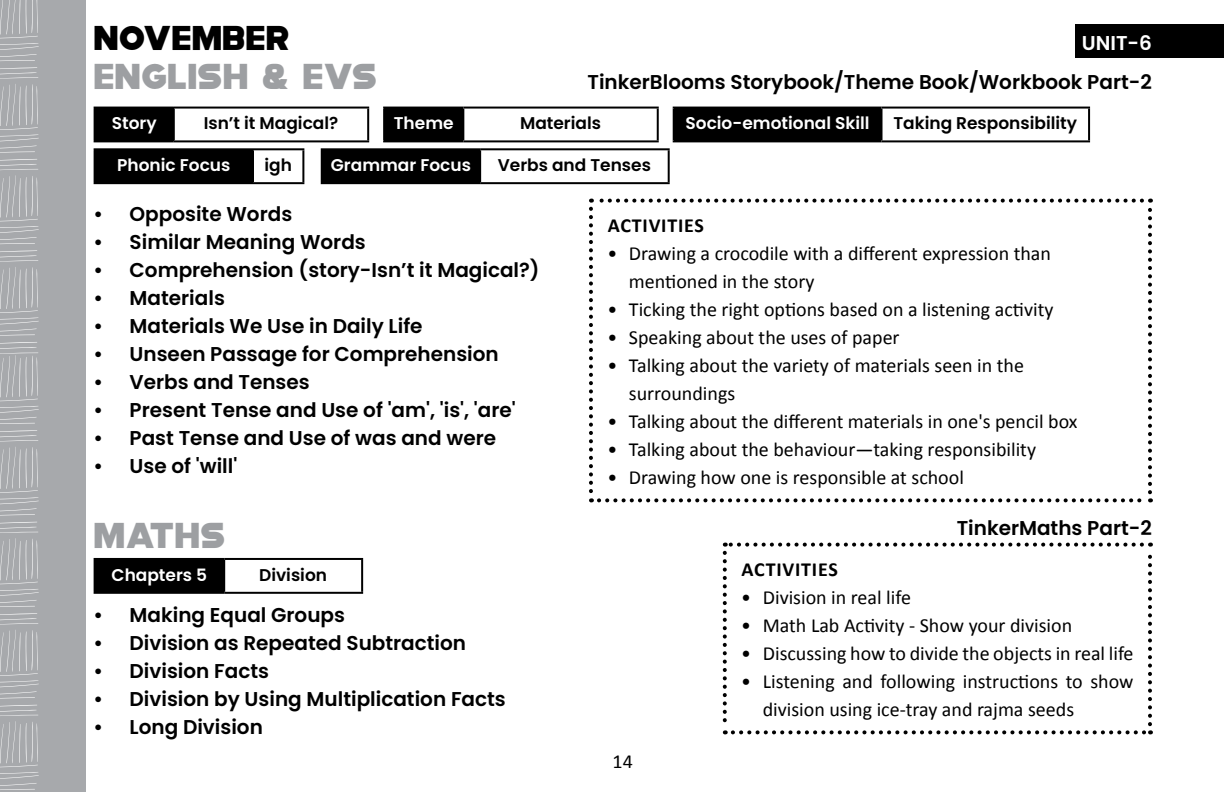
<style>
.page{position:relative;width:1224px;height:792px;background:#fff}
.page>*{position:absolute;margin:0;border:0;box-sizing:border-box;transform-origin:0 0}
.t1{font:36px "Modia Non Commercial";color:#9d9fa2}
.t2{font:34.4px "Modia Non Commercial";color:#000}
.t3{font:20px/28px "Calibri";color:#000}
.t4{font:600 20px "Poppins";color:#000}
.t5{font:700 20px "Calibri";letter-spacing:.04em;color:#000}
.t6{font:600 20px "Poppins";color:#fff}
.t7{font:600 17px "Poppins";color:#000}
.t8{font:600 17px "Poppins";color:#fff}
</style>
<div class="page">
<div style="left:0;top:0;width:85px;height:792px;background:#a7a9ac"></div>
<svg style="left:0;top:0;width:39px;height:790px"></svg>
<svg style="left:589px;top:209px;width:4px;height:293px"></svg>
<svg style="left:599px;top:498px;width:552px;height:4px"></svg>
<svg style="left:1148px;top:199px;width:4px;height:293px"></svg>
<svg style="left:591px;top:199px;width:551px;height:4px"></svg>
<div style="left:95px;top:108px;width:79px;height:33px;background:#000"></div>
<hr style="left:173px;top:109px;width:2px;height:31px;background:#000">
<hr style="left:94px;top:107px;width:80px;height:2px;background:#000">
<hr style="left:94px;top:109px;width:2px;height:31px;background:#000">
<hr style="left:174px;top:107px;width:195px;height:2px;background:#000">
<hr style="left:367px;top:109px;width:2px;height:31px;background:#000">
<hr style="left:94px;top:140px;width:80px;height:2px;background:#000">
<hr style="left:174px;top:140px;width:195px;height:2px;background:#000">
<div style="left:384px;top:108px;width:79px;height:33px;background:#000"></div>
<hr style="left:462px;top:109px;width:2px;height:31px;background:#000">
<hr style="left:383px;top:107px;width:80px;height:2px;background:#000">
<hr style="left:383px;top:109px;width:2px;height:31px;background:#000">
<hr style="left:463px;top:107px;width:196px;height:2px;background:#000">
<hr style="left:657px;top:109px;width:2px;height:31px;background:#000">
<hr style="left:383px;top:140px;width:80px;height:2px;background:#000">
<hr style="left:463px;top:140px;width:196px;height:2px;background:#000">
<div style="left:95px;top:149px;width:158px;height:34px;background:#000"></div>
<hr style="left:252px;top:150px;width:2px;height:32px;background:#000">
<hr style="left:94px;top:148px;width:159px;height:2px;background:#000">
<hr style="left:94px;top:150px;width:2px;height:32px;background:#000">
<hr style="left:253px;top:148px;width:51px;height:2px;background:#000">
<hr style="left:302px;top:150px;width:2px;height:32px;background:#000">
<hr style="left:94px;top:182px;width:159px;height:2px;background:#000">
<hr style="left:253px;top:182px;width:51px;height:2px;background:#000">
<div style="left:322px;top:149px;width:158px;height:34px;background:#000"></div>
<hr style="left:479px;top:150px;width:2px;height:32px;background:#000">
<hr style="left:321px;top:148px;width:159px;height:2px;background:#000">
<hr style="left:321px;top:150px;width:2px;height:32px;background:#000">
<hr style="left:480px;top:148px;width:190px;height:2px;background:#000">
<hr style="left:668px;top:150px;width:2px;height:32px;background:#000">
<hr style="left:321px;top:182px;width:159px;height:2px;background:#000">
<hr style="left:480px;top:182px;width:190px;height:2px;background:#000">
<div style="left:1076px;top:25px;width:148px;height:33px;background:#000"></div>
<div style="left:95px;top:559px;width:129px;height:34px;background:#000"></div>
<hr style="left:223px;top:560px;width:2px;height:32px;background:#000">
<hr style="left:94px;top:558px;width:130px;height:2px;background:#000">
<hr style="left:94px;top:560px;width:2px;height:32px;background:#000">
<hr style="left:224px;top:558px;width:139px;height:2px;background:#000">
<hr style="left:361px;top:560px;width:2px;height:32px;background:#000">
<hr style="left:94px;top:592px;width:130px;height:2px;background:#000">
<hr style="left:224px;top:592px;width:139px;height:2px;background:#000">
<svg style="left:723px;top:553px;width:4px;height:181px"></svg>
<svg style="left:733px;top:730px;width:418px;height:4px"></svg>
<svg style="left:1148px;top:543px;width:4px;height:181px"></svg>
<svg style="left:725px;top:543px;width:417px;height:4px"></svg>
<div style="left:674px;top:108px;width:208px;height:33px;background:#000"></div>
<hr style="left:881px;top:109px;width:2px;height:31px;background:#000">
<hr style="left:673px;top:107px;width:209px;height:2px;background:#000">
<hr style="left:673px;top:109px;width:2px;height:31px;background:#000">
<hr style="left:882px;top:107px;width:208px;height:2px;background:#000">
<hr style="left:1088px;top:109px;width:2px;height:31px;background:#000">
<hr style="left:673px;top:140px;width:209px;height:2px;background:#000">
<hr style="left:882px;top:140px;width:208px;height:2px;background:#000">
<h2 class="t2" style="left:94px;top:13px;width:197px">NOVEMBER</h2>
<p class="t6" style="left:1082px;top:31px;width:12px">unit</p>
<p class="t6" style="left:1128px;top:31px;width:26px">-6</p>
<h1 class="t1" style="left:94px;top:51px;width:285px">ENGLISH &amp; EVS</h1>
<p class="t8" style="left:112px;top:114px;width:46px">Story</p>
<p class="t7" style="left:204px;top:114px;width:136px">Isn’t it Magical?</p>
<p class="t8" style="left:394px;top:114px;width:61px">Theme</p>
<p class="t7" style="left:520px;top:114px;width:83px">Materials</p>
<p class="t8" style="left:117px;top:155px;width:115px">Phonic Focus</p>
<p class="t7" style="left:264px;top:155px;width:29px">igh</p>
<p class="t8" style="left:331px;top:155px;width:142px">Grammar Focus</p>
<p class="t7" style="left:498px;top:155px;width:155px">Verbs and Tenses</p>
<p class="t4" style="left:588px;top:70px;width:566px">TinkerBlooms Storybook/Theme Book/Workbook Part-2</p>
<p class="t8" style="left:685px;top:114px;width:186px">Socio-emotional Skill</p>
<p class="t7" style="left:893px;top:114px;width:185px">Taking Responsibility</p>
<p class="t4" style="left:94px;top:202px;width:200px">• Opposite Words</p>
<p class="t4" style="left:94px;top:230px;width:274px">• Similar Meaning Words</p>
<p class="t4" style="left:94px;top:258px;width:448px">• Comprehension (story-Isn’t it Magical?)</p>
<p class="t4" style="left:94px;top:286px;width:133px">• Materials</p>
<p class="t4" style="left:94px;top:314px;width:330px">• Materials We Use in Daily Life</p>
<p class="t4" style="left:94px;top:342px;width:407px">• Unseen Passage for Comprehension</p>
<p class="t4" style="left:94px;top:370px;width:218px">• Verbs and Tenses</p>
<p class="t4" style="left:94px;top:398px;width:424px">• Present Tense and Use of 'am', 'is', 'are'</p>
<p class="t4" style="left:94px;top:426px;width:404px">• Past Tense and Use of was and were</p>
<p class="t4" style="left:94px;top:454px;width:145px">• Use of 'will'</p>
<p class="t5" style="left:608px;top:211px;width:98px">ACTIVITIES</p>
<p class="t3" style="left:629px;top:238px;width:424px;text-indent:-22px">• Drawing a crocodile with a different expression than mentioned in the story</p>
<p class="t3" style="left:607px;top:294px;width:448px">• Ticking the right options based on a listening activity</p>
<p class="t3" style="left:607px;top:322px;width:294px">• Speaking about the uses of paper</p>
<p class="t3" style="left:629px;top:350px;width:397px;text-indent:-22px">• Talking about the variety of materials seen in the surroundings</p>
<p class="t3" style="left:607px;top:406px;width:472px">• Talking about the different materials in one's pencil box</p>
<p class="t3" style="left:607px;top:434px;width:430px">• Talking about the behaviour—taking responsibility</p>
<p class="t3" style="left:607px;top:462px;width:358px">• Drawing how one is responsible at school</p>
<h1 class="t1" style="left:94px;top:510px;width:133px">MATHS</h1>
<p class="t4" style="left:957px;top:517px;width:197px">TinkerMaths Part-2</p>
<p class="t8" style="left:112px;top:565px;width:97px">Chapters 5</p>
<p class="t7" style="left:259px;top:565px;width:69px">Division</p>
<p class="t4" style="left:94px;top:604px;width:253px">• Making Equal Groups</p>
<p class="t4" style="left:94px;top:632px;width:374px">• Division as Repeated Subtraction</p>
<p class="t4" style="left:94px;top:660px;width:177px">• Division Facts</p>
<p class="t4" style="left:94px;top:688px;width:414px">• Division by Using Multiplication Facts</p>
<p class="t4" style="left:94px;top:716px;width:171px">• Long Division</p>
<p class="t5" style="left:742px;top:555px;width:98px">ACTIVITIES</p>
<p class="t3" style="left:741px;top:582px;width:171px">• Division in real life</p>
<p class="t3" style="left:741px;top:610px;width:333px">• Math Lab Activity - Show your division</p>
<p class="t3" style="left:741px;top:638px;width:394px">• Discussing how to divide the objects in real life</p>
<p class="t3" style="left:763px;top:666px;width:372px;text-indent:-22px">• Listening and following instructions to show division using ice-tray and rajma seeds</p>
<p class="t3" style="left:613px;top:747px;width:22px">14</p>
</div>
